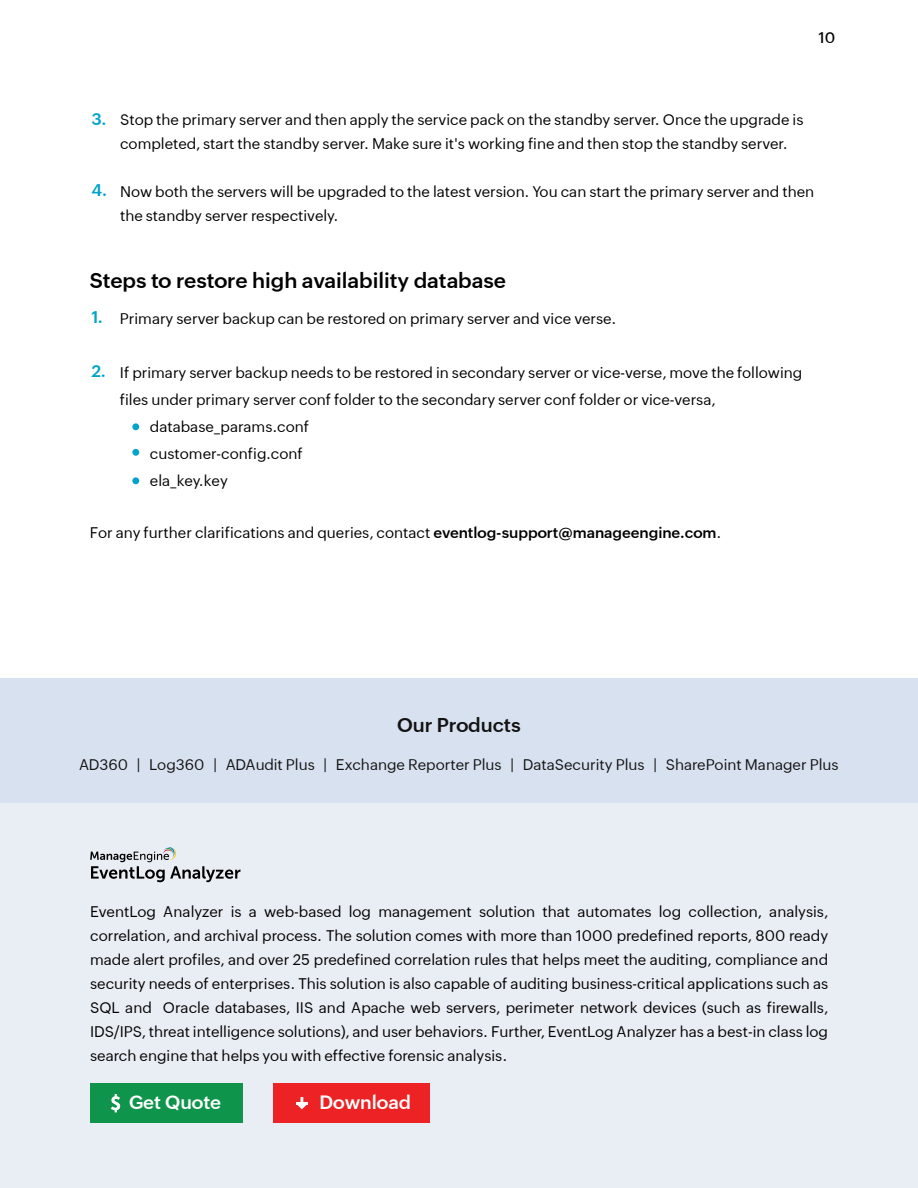
<style>
.page{position:relative;width:918px;height:1188px;background:#fff}
.page>*{position:absolute;margin:0;border:0;box-sizing:border-box;transform-origin:0 0}
.t1{font:600 21px "Zoho Puvi";color:#000}
.t2{font:600 19.5px "Zoho Puvi";color:#121212}
.t3{font:600 18.75px "Zoho Puvi";color:#fff}
.t4{font:600 16.5px "Zoho Puvi";color:#00a3c9}
.t5{font:15px/24px "Zoho Puvi";color:#000}
.t6{font:15px "Zoho Puvi";color:#121212}
.t7{font:500 15px "Zoho Puvi";color:#000}
.s1{font-weight:600}
</style>
<div class="page">
<div style="left:0;top:800px;width:918px;height:388px;background:#e9edf4"></div>
<div style="left:273px;top:1083px;width:157px;height:40px;background:#ec2224"></div>
<div style="left:90px;top:1083px;width:153px;height:40px;background:#0e944b"></div>
<svg style="left:111px;top:1094px;width:9px;height:18px"></svg>
<svg style="left:296px;top:1097px;width:12px;height:12px"></svg>
<svg style="left:90px;top:847px;width:150px;height:35px"></svg>
<div style="left:0;top:678px;width:918px;height:124px;background:#d8e1ef"></div>
<div style="left:132px;top:423px;width:7px;height:7px;background:#00a3c9;border-radius:50%"></div>
<div style="left:132px;top:449px;width:7px;height:7px;background:#00a3c9;border-radius:50%"></div>
<div style="left:132px;top:477px;width:7px;height:7px;background:#00a3c9;border-radius:50%"></div>
<p class="t7" style="left:818px;top:26px;width:18px">10</p>
<p class="t4" style="left:92px;top:107px;width:17px">3.</p>
<p class="t4" style="left:92px;top:177px;width:17px">4.</p>
<p class="t5" style="left:120px;top:106px;width:685px">Stop the primary server and then apply the service pack on the standby server. Once the upgrade is completed, start the standby server. Make sure it's working fine and then stop the standby server.</p>
<p class="t5" style="left:120px;top:178px;width:696px">Now both the servers will be upgraded to the latest version. You can start the primary server and then the standby server respectively.</p>
<h1 class="t1" style="left:90px;top:265px;width:418px">Steps to restore high availability database</h1>
<p class="t5" style="left:120px;top:305px;width:498px">Primary server backup can be restored on primary server and vice verse.</p>
<p class="t5" style="left:120px;top:359px;width:684px">If primary server backup needs to be restored in secondary server or vice-verse, move the following</p>
<p class="t5" style="left:120px;top:386px;width:597px">files under primary server conf folder to the secondary server conf folder or vice-versa,</p>
<p class="t5" style="left:150px;top:413px;width:161px">database_params.conf</p>
<p class="t5" style="left:150px;top:440px;width:155px">customer-config.conf</p>
<p class="t5" style="left:150px;top:467px;width:79px">ela_key.key</p>
<p class="t4" style="left:91px;top:304px;width:13px">1.</p>
<p class="t4" style="left:91px;top:359px;width:16px">2.</p>
<p class="t5" style="left:90px;top:519px;width:633px">For any further clarifications and queries, contact <span class="s1">eventlog-support@manageengine.com</span>.</p>
<h2 class="t2" style="left:397px;top:710px;width:125px">Our Products</h2>
<p class="t6" style="left:79px;top:754px;width:761px">AD360 | Log360 | ADAudit Plus | Exchange Reporter Plus | DataSecurity Plus | SharePoint Manager Plus</p>
<p class="t5" style="left:90px;top:899px;width:740px;text-align:justify">EventLog Analyzer is a web-based log management solution that automates log collection, analysis, correlation, and archival process. The solution comes with more than 1000 predefined reports, 800 ready made alert profiles, and over 25 predefined correlation rules that helps meet the auditing, compliance and security needs of enterprises. This solution is also capable of auditing business-critical applications such as SQL and Oracle databases, IIS and Apache web servers, perimeter network devices (such as firewalls, IDS/IPS, threat intelligence solutions), and user behaviors. Further, EventLog Analyzer has a best-in class log search engine that helps you with effective forensic analysis.</p>
<p class="t3" style="left:129px;top:1088px;width:94px">Get Quote</p>
<p class="t3" style="left:320px;top:1088px;width:93px">Download</p>
</div>
